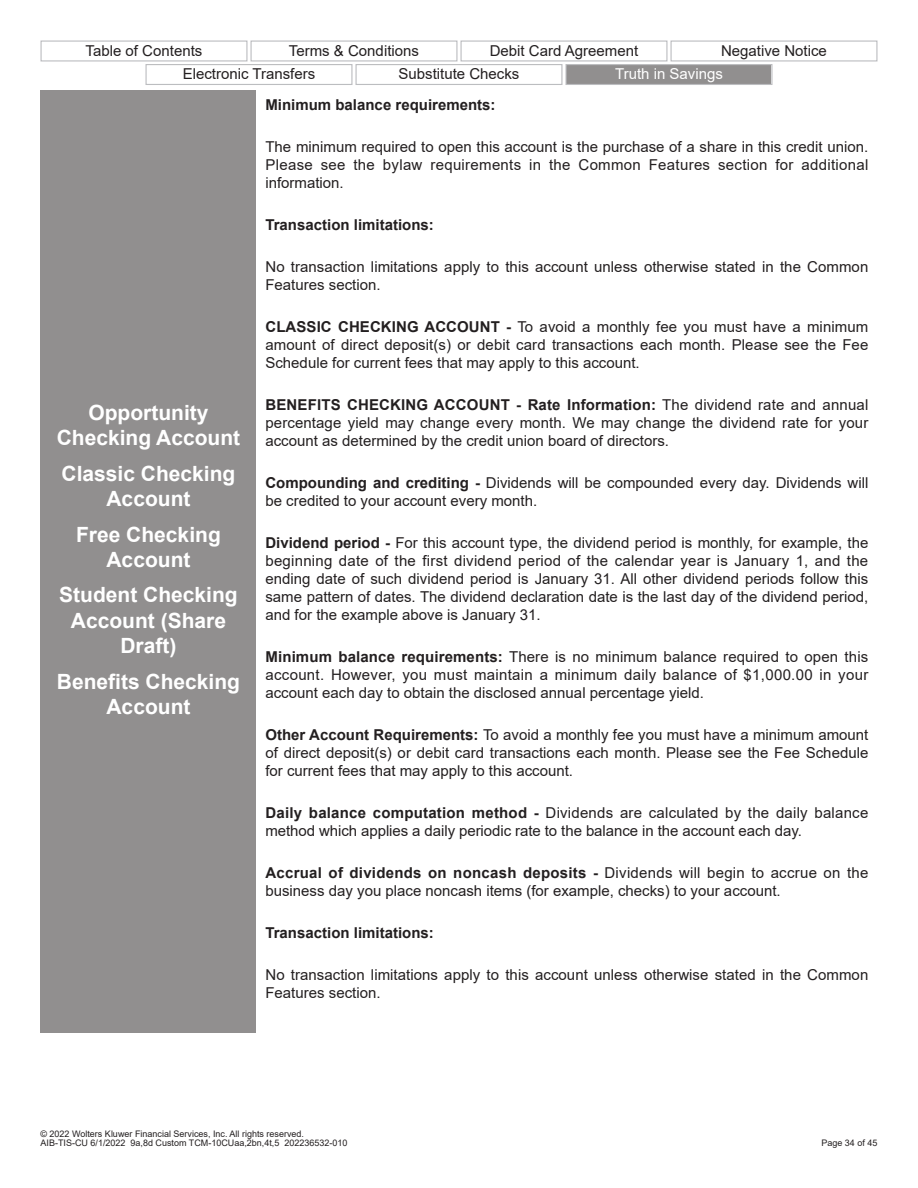
<style>
.page{position:relative;width:918px;height:1188px;background:#fff}
.page>*{position:absolute;margin:0;border:0;box-sizing:border-box;transform-origin:0 0}
.t1{font:700 21px/25.2px "Arial";color:#fff;text-align:center}
.t2{font:15px/18px "Arial";color:#231f20;text-align:justify}
.t3{font:700 15px "Arial";color:#231f20}
.t4{font:15px "Arial";color:#fff}
.t5{font:9px/9px "Arial";color:#231f20}
.s1{font-weight:700}
</style>
<div class="page">
<div style="left:40px;top:90px;width:216px;height:943px;background:#918f8f"></div>
<div style="left:356px;top:64px;width:206px;height:21px;border:1px solid #bcbdc0"></div>
<div style="left:146px;top:64px;width:206px;height:21px;border:1px solid #bcbdc0"></div>
<div style="left:567px;top:65px;width:204px;height:19px;background:#918f8f"></div>
<div style="left:566px;top:64px;width:206px;height:21px;border:1px solid #bcbdc0"></div>
<div style="left:250px;top:40px;width:208px;height:22px;border:1px solid #bcbdc0"></div>
<div style="left:40px;top:40px;width:208px;height:22px;border:1px solid #bcbdc0"></div>
<div style="left:460px;top:40px;width:208px;height:22px;border:1px solid #bcbdc0"></div>
<div style="left:670px;top:40px;width:208px;height:22px;border:1px solid #bcbdc0"></div>
<p class="t2" style="left:86px;top:41px;width:118px">Table of Contents</p>
<p class="t2" style="left:289px;top:41px;width:132px">Terms &amp; Conditions</p>
<p class="t2" style="left:490px;top:41px;width:150px">Debit Card Agreement</p>
<p class="t2" style="left:721px;top:41px;width:107px">Negative Notice</p>
<p class="t2" style="left:183px;top:65px;width:134px">Electronic Transfers</p>
<p class="t2" style="left:399px;top:65px;width:122px">Substitute Checks</p>
<p class="t4" style="left:615px;top:66px;width:109px">Truth in Savings</p>
<h1 class="t1" style="left:57px;top:400px;width:185px">Opportunity<br>Checking Account</h1>
<h1 class="t1" style="left:62px;top:461px;width:175px">Classic Checking<br>Account</h1>
<h1 class="t1" style="left:76px;top:522px;width:146px">Free Checking<br>Account</h1>
<h1 class="t1" style="left:59px;top:583px;width:180px">Student Checking<br>Account (Share<br>Draft)</h1>
<h1 class="t1" style="left:57px;top:669px;width:185px">Benefits Checking<br>Account</h1>
<p class="t3" style="left:265px;top:96px;width:232px">Minimum balance requirements:</p>
<p class="t2" style="left:265px;top:138px;width:604px">The minimum required to open this account is the purchase of a share in this credit union.<br>Please see the bylaw requirements in the Common Features section for additional information.</p>
<p class="t3" style="left:265px;top:216px;width:170px">Transaction limitations:</p>
<p class="t2" style="left:265px;top:258px;width:604px">No transaction limitations apply to this account unless otherwise stated in the Common<br>Features section.</p>
<p class="t2" style="left:265px;top:318px;width:604px"><span class="s1">CLASSIC CHECKING ACCOUNT -</span> To avoid a monthly fee you must have a minimum amount of direct deposit(s) or debit card transactions each month. Please see the Fee Schedule for current fees that may apply to this account.</p>
<p class="t2" style="left:265px;top:396px;width:604px"><span class="s1">BENEFITS CHECKING ACCOUNT - Rate Information:</span> The dividend rate and annual percentage yield may change every month. We may change the dividend rate for your account as determined by the credit union board of directors.</p>
<p class="t2" style="left:265px;top:474px;width:604px"><span class="s1">Compounding and crediting -</span> Dividends will be compounded every day. Dividends will be credited to your account every month.</p>
<p class="t2" style="left:265px;top:534px;width:604px"><span class="s1">Dividend period -</span> For this account type, the dividend period is monthly, for example, the beginning date of the first dividend period of the calendar year is January 1, and the ending date of such dividend period is January 31. All other dividend periods follow this same pattern of dates. The dividend declaration date is the last day of the dividend period, and for the example above is January 31.</p>
<p class="t2" style="left:265px;top:648px;width:604px"><span class="s1">Minimum balance requirements:</span> There is no minimum balance required to open this account. However, you must maintain a minimum daily balance of $1,000.00 in your account each day to obtain the disclosed annual percentage yield.</p>
<p class="t2" style="left:265px;top:726px;width:604px"><span class="s1">Other Account Requirements:</span> To avoid a monthly fee you must have a minimum amount of direct deposit(s) or debit card transactions each month. Please see the Fee Schedule for current fees that may apply to this account.</p>
<p class="t2" style="left:265px;top:804px;width:604px"><span class="s1">Daily balance computation method -</span> Dividends are calculated by the daily balance method which applies a daily periodic rate to the balance in the account each day.</p>
<p class="t2" style="left:265px;top:864px;width:604px"><span class="s1">Accrual of dividends on noncash deposits -</span> Dividends will begin to accrue on the business day you place noncash items (for example, checks) to your account.</p>
<p class="t3" style="left:265px;top:924px;width:170px">Transaction limitations:</p>
<p class="t2" style="left:265px;top:966px;width:604px">No transaction limitations apply to this account unless otherwise stated in the Common<br>Features section.</p>
<p class="t5" style="left:41px;top:1129px;width:308px">© 2022 Wolters Kluwer Financial Services, Inc. All rights reserved.<br>AIB-TIS-CU 6/1/2022 9a,8d Custom TCM-10CUaa,2bn,4t,5 202236532-010</p>
<p class="t5" style="left:821px;top:1138px;width:58px">Page 34 of 45</p>
</div>
